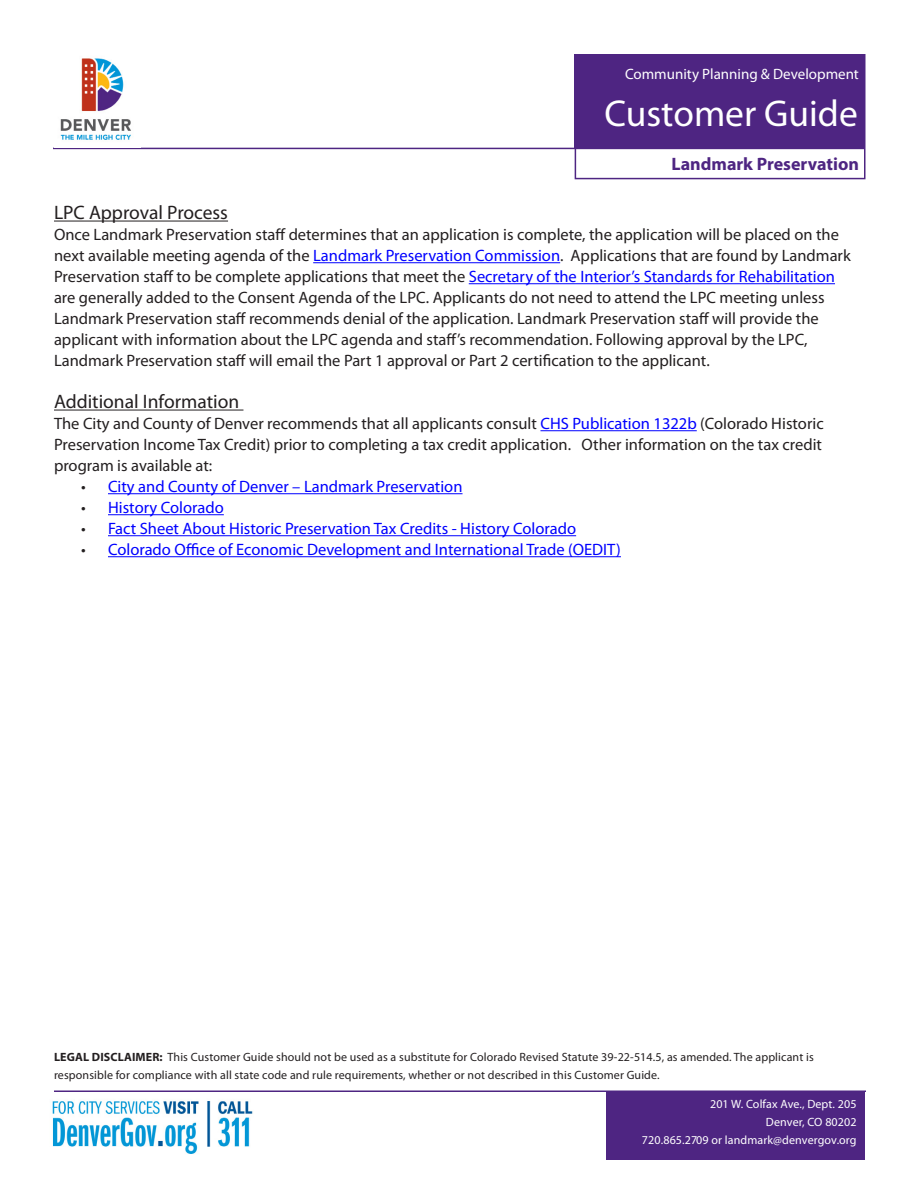
<style>
.page{position:relative;width:918px;height:1188px;background:#fff}
.page>*{position:absolute;margin:0;border:0;box-sizing:border-box;transform-origin:0 0}
.t1{font:37.5px "Myriad Pro";color:#fff}
.bullets{font:19.5px "Myriad Pro";color:#231f20}
.t2{font:700 18px "Myriad Pro";color:#4e2582}
.bullets-2{font:16.5px/21px "Myriad Pro";color:#231f20}
.t3{font:16.5px "Myriad Pro";color:#00f}
.t4{font:15px "Myriad Pro";color:#fff}
.text{font:12px/18px "Myriad Pro";letter-spacing:.01em;color:#231f20}
.text-2{font:12px "Myriad Pro";letter-spacing:.01em;color:#fff}
.s1{color:#00f}
.s2{color:#231f20}
.s3{font-weight:700}
</style>
<div class="page">
<hr style="left:54px;top:221px;width:174px;height:1px;background:#231f20">
<hr style="left:313px;top:262px;width:247px;height:1px;background:#00f">
<hr style="left:469px;top:283px;width:366px;height:1px;background:#00f">
<hr style="left:54px;top:410px;width:189px;height:1px;background:#231f20">
<hr style="left:540px;top:430px;width:157px;height:1px;background:#00f">
<hr style="left:108px;top:493px;width:355px;height:1px;background:#00f">
<hr style="left:108px;top:514px;width:116px;height:1px;background:#00f">
<hr style="left:108px;top:535px;width:468px;height:1px;background:#00f">
<hr style="left:108px;top:556px;width:513px;height:1px;background:#00f">
<div style="left:575px;top:54px;width:291px;height:125px;border:2px solid #4e2582"></div>
<hr style="left:53px;top:148px;width:812px;height:1px;background:#4e2582">
<div style="left:575px;top:55px;width:289px;height:93px;background:#4e2582"></div>
<div style="left:606px;top:1091px;width:259px;height:69px;background:#4e2582"></div>
<img style="left:60px;top:58px;width:71px;height:82px">
<hr style="left:54px;top:1090px;width:812px;height:2px;background:#4e2582">
<img style="left:52px;top:1101px;width:201px;height:53px">
<p class="t4" style="left:625px;top:64px;width:235px">Community Planning &amp; Development</p>
<p class="t1" style="left:604px;top:90px;width:255px">Customer Guide</p>
<p class="t2" style="left:672px;top:152px;width:189px">Landmark Preservation</p>
<p class="bullets" style="left:54px;top:201px;width:176px">LPC Approval Process</p>
<p class="bullets-2" style="left:54px;top:224px;width:798px">Once Landmark Preservation staff determines that an application is complete, the application will be placed on the next available meeting agenda of the <span class="s1">Landmark Preservation Commission</span>. Applications that are found by Landmark Preservation staff to be complete applications that meet the <span class="s1">Secretary of the Interior’s Standards for Rehabilitation </span>are generally added to the Consent Agenda of the LPC. Applicants do not need to attend the LPC meeting unless Landmark Preservation staff recommends denial of the application. Landmark Preservation staff will provide the applicant with information about the LPC agenda and staff’s recommendation. Following approval by the LPC, Landmark Preservation staff will email the Part 1 approval or Part 2 certification to the applicant.</p>
<p class="bullets" style="left:54px;top:390px;width:187px">Additional Information</p>
<p class="bullets-2" style="left:54px;top:413px;width:771px;text-align:justify">The City and County of Denver recommends that all applicants consult <span class="s1">CHS Publication 1322b</span> (Colorado Historic Preservation Income Tax Credit) prior to completing a tax credit application. Other information on the tax credit program is available at:</p>
<p class="t3" style="left:81px;top:476px;width:383px"><span class="s2">•</span> City and County of Denver – Landmark Preservation</p>
<p class="t3" style="left:81px;top:497px;width:144px"><span class="s2">•</span> History Colorado</p>
<p class="t3" style="left:81px;top:518px;width:497px"><span class="s2">•</span> Fact Sheet About Historic Preservation Tax Credits - History Colorado</p>
<p class="t3" style="left:81px;top:539px;width:541px"><span class="s2">•</span> Colorado Office of Economic Development and International Trade (OEDIT)</p>
<p class="text" style="left:54px;top:1047px;width:761px"><span class="s3">LEGAL DISCLAIMER:</span> This Customer Guide should not be used as a substitute for Colorado Revised Statute 39-22-514.5, as amended. The applicant is responsible for compliance with all state code and rule requirements, whether or not described in this Customer Guide.</p>
<p class="text-2" style="left:710px;top:1097px;width:148px">201 W. Colfax Ave., Dept. 205</p>
<p class="text-2" style="left:766px;top:1115px;width:92px">Denver, CO 80202</p>
<p class="text-2" style="left:642px;top:1133px;width:216px">720.865.2709 or landmark@denvergov.org</p>
</div>
